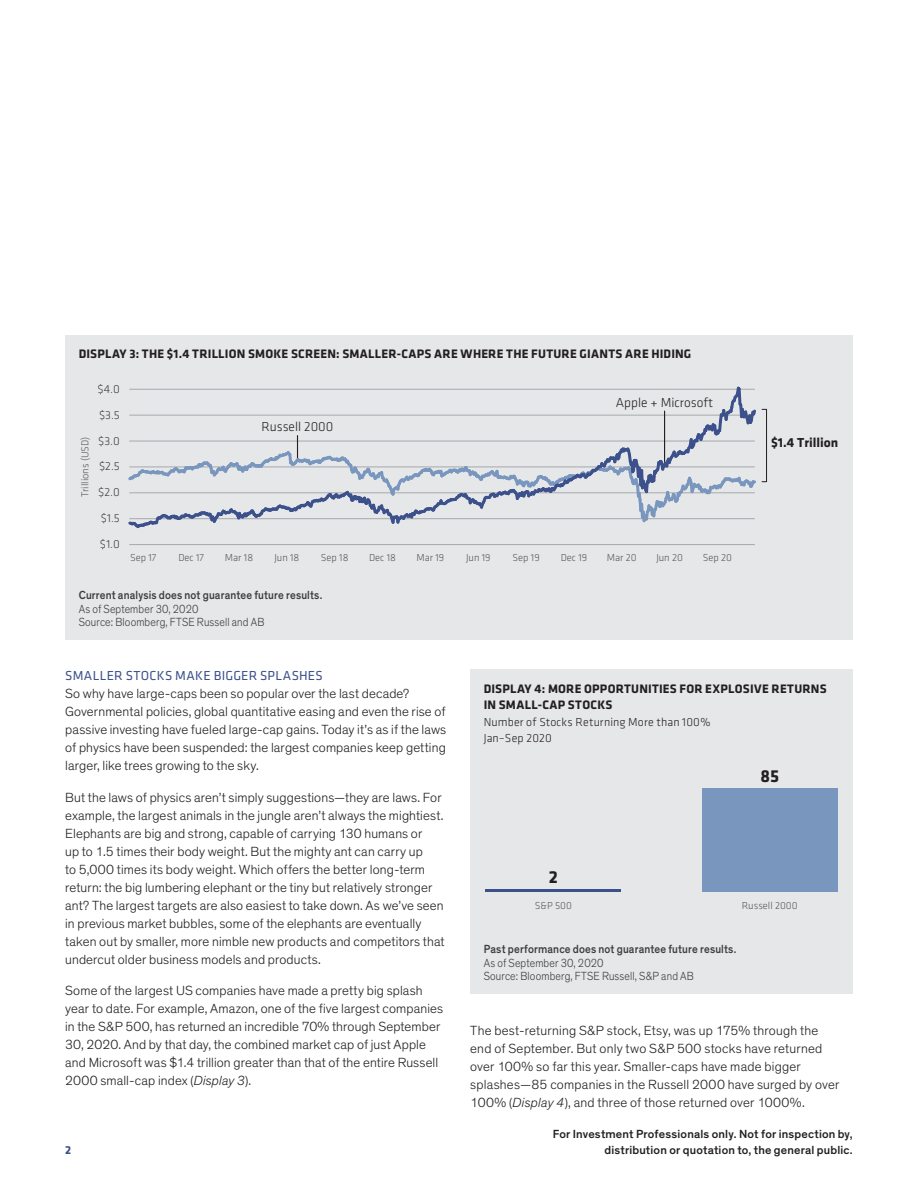
<style>
.page{position:relative;width:918px;height:1188px;background:#fff}
.page>*{position:absolute;margin:0;border:0;box-sizing:border-box;transform-origin:0 0}
.t1{font:700 18px "Klavika";color:#231f20}
.t2{font:300 13.5px/18px "Theinhardt";letter-spacing:.01em;color:#231f20}
.t3{font:13.5px "Klavika";letter-spacing:.02em;color:#3c508b}
.t4{font:300 13.5px "Klavika";color:#231f20}
.t5{font:700 13.5px "Klavika";color:#231f20}
.t6{font:700 12.75px/16.5px "Klavika";letter-spacing:.02em;color:#231f20}
.t7{font:300 12px/13.5px "Theinhardt";letter-spacing:.015em;color:#3e3e3f;scale:.9 1}
.t8{font:500 12px/16.5px "Theinhardt";letter-spacing:.015em;color:#231f20;text-align:right}
.t9{font:500 12px "Theinhardt";letter-spacing:.015em;color:#3e3e3f;scale:.9 1}
.t10{font:300 12px/16.5px "Klavika";letter-spacing:.015em;color:#231f20}
.t11{font:300 12px/26.1px "Klavika";color:#3e3e3f}
.t12{font:700 12px "Klavika";color:#3c508b}
.t13{font:300 10.5px "Klavika";color:#57585a}
.s1{font-style:italic}
</style>
<div class="page">
<div style="left:65px;top:335px;width:788px;height:305px;background:#e6e7e9"></div>
<div style="left:762px;top:409px;width:5px;height:73px;border:1px solid #231f20"></div>
<hr style="left:129px;top:544px;width:626px;height:1px;background:#a8a9ad">
<svg style="left:128px;top:386px;width:628px;height:142px"></svg>
<div style="left:470px;top:670px;width:383px;height:324px;background:#e6e7e9"></div>
<div style="left:702px;top:789px;width:135px;height:103px;background:#7996be"></div>
<hr style="left:486px;top:890px;width:135px;height:2px;background:#3c508b">
<p class="t6" style="left:79px;top:345px;width:614px">DISPLAY 3: THE $1.4 TRILLION SMOKE SCREEN: SMALLER-CAPS ARE WHERE THE FUTURE GIANTS ARE HIDING</p>
<p class="t13" style="left:79px;top:497px;width:62px;rotate:-90deg">Trillions (USD)</p>
<p class="t11" style="left:98px;top:375px;width:24px">$4.0</p>
<p class="t11" style="left:99px;top:401px;width:22px">$3.5</p>
<p class="t11" style="left:98px;top:427px;width:23px">$3.0</p>
<p class="t11" style="left:99px;top:453px;width:22px">$2.5</p>
<p class="t11" style="left:98px;top:479px;width:23px">$2.0</p>
<p class="t11" style="left:100px;top:505px;width:21px">$1.5 $1.0</p>
<p class="t4" style="left:261px;top:419px;width:73px">Russell 2000</p>
<p class="t13" style="left:130px;top:551px;width:28px">Sep 17</p>
<p class="t13" style="left:178px;top:551px;width:27px">Dec 17</p>
<p class="t13" style="left:225px;top:551px;width:30px">Mar 18</p>
<p class="t13" style="left:274px;top:551px;width:26px">Jun 18</p>
<p class="t13" style="left:321px;top:551px;width:29px">Sep 18</p>
<p class="t13" style="left:369px;top:551px;width:28px">Dec 18</p>
<p class="t13" style="left:416px;top:551px;width:29px">Mar 19</p>
<p class="t13" style="left:466px;top:551px;width:26px">Jun 19</p>
<p class="t13" style="left:512px;top:551px;width:29px">Sep 19</p>
<p class="t13" style="left:561px;top:551px;width:28px">Dec 19</p>
<p class="t9" style="left:79px;top:588px;width:272px">Current analysis does not guarantee future results.</p>
<p class="t7" style="left:79px;top:602px;width:208px">As of September 30, 2020<br>Source: Bloomberg, FTSE Russell and AB</p>
<p class="t4" style="left:616px;top:394px;width:99px">Apple + Microsoft</p>
<p class="t13" style="left:607px;top:551px;width:31px">Mar 20</p>
<p class="t13" style="left:656px;top:551px;width:28px">Jun 20</p>
<p class="t13" style="left:703px;top:551px;width:31px">Sep 20</p>
<p class="t5" style="left:771px;top:433px;width:69px">$1.4 Trillion</p>
<p class="t3" style="left:65px;top:667px;width:259px">SMALLER STOCKS MAKE BIGGER SPLASHES</p>
<p class="t2" style="left:65px;top:685px;width:382px">So why have large-caps been so popular over the last decade?<br>Governmental policies, global quantitative easing and even the rise of passive investing have fueled large-cap gains. Today it’s as if the laws of physics have been suspended: the largest companies keep getting larger, like trees growing to the sky.</p>
<p class="t2" style="left:65px;top:788px;width:381px">But the laws of physics aren’t simply suggestions—they are laws. For example, the largest animals in the jungle aren’t always the mightiest.<br>Elephants are big and strong, capable of carrying 130 humans or<br>up to 1.5 times their body weight. But the mighty ant can carry up<br>to 5,000 times its body weight. Which offers the better long-term return: the big lumbering elephant or the tiny but relatively stronger ant? The largest targets are also easiest to take down. As we’ve seen in previous market bubbles, some of the elephants are eventually taken out by smaller, more nimble new products and competitors that undercut older business models and products.</p>
<p class="t2" style="left:65px;top:982px;width:380px">Some of the largest US companies have made a pretty big splash year to date. For example, Amazon, one of the five largest companies in the S&amp;P 500, has returned an incredible 70% through September 30, 2020. And by that day, the combined market cap of just Apple and Microsoft was $1.4 trillion greater than that of the entire Russell 2000 small-cap index (<span class="s1">Display 3</span>).</p>
<p class="t12" style="left:65px;top:1142px;width:8px">2</p>
<p class="t6" style="left:484px;top:680px;width:344px">DISPLAY 4: MORE OPPORTUNITIES FOR EXPLOSIVE RETURNS<br>IN SMALL-CAP STOCKS</p>
<p class="t10" style="left:484px;top:714px;width:228px">Number of Stocks Returning More than 100%<br>Jan–Sep 2020</p>
<h1 class="t1" style="left:549px;top:864px;width:11px">2</h1>
<p class="t13" style="left:535px;top:899px;width:39px">S&amp;P 500</p>
<h1 class="t1" style="left:760px;top:763px;width:20px">85</h1>
<p class="t13" style="left:742px;top:899px;width:57px">Russell 2000</p>
<p class="t9" style="left:484px;top:942px;width:282px">Past performance does not guarantee future results.</p>
<p class="t7" style="left:484px;top:956px;width:235px">As of September 30, 2020<br>Source: Bloomberg, FTSE Russell, S&amp;P and AB</p>
<p class="t2" style="left:470px;top:1021px;width:371px">The best-returning S&amp;P stock, Etsy, was up 175% through the end of September. But only two S&amp;P 500 stocks have returned over 100% so far this year. Smaller-caps have made bigger splashes—85 companies in the Russell 2000 have surged by over 100% (<span class="s1">Display 4</span>), and three of those returned over 1000%.</p>
<p class="t8" style="left:553px;top:1126px;width:302px">For Investment Professionals only. Not for inspection by, distribution or quotation to, the general public.</p>
</div>
